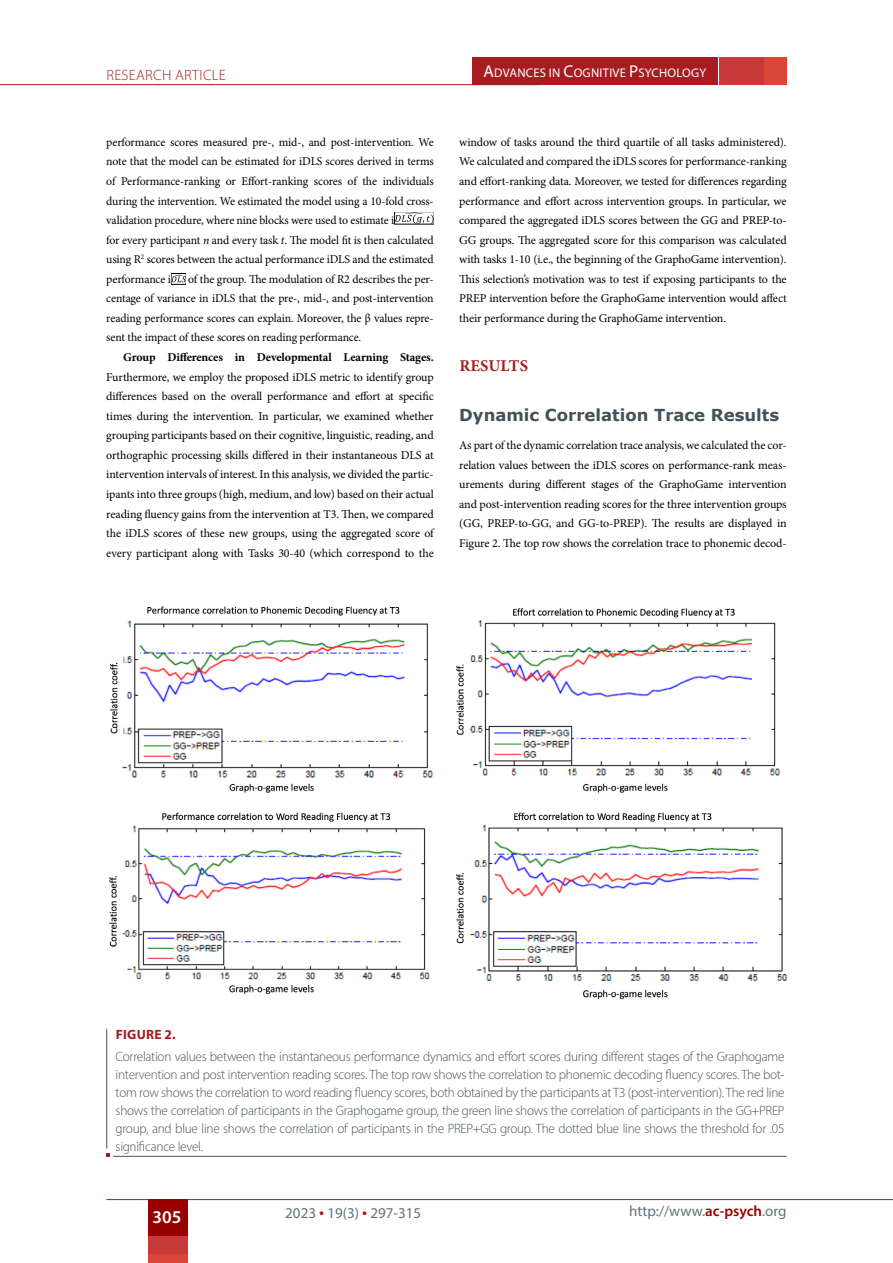
<style>
.page{position:relative;width:893px;height:1263px;background:#fff}
.page>*{position:absolute;margin:0;border:0;box-sizing:border-box;transform-origin:0 0}
.t1{font:600 18px "Myriad Pro";color:#fff}
.t2{font:700 16.5px "Verdana";color:#43525a}
.t3{font:700 16.5px "Minion Pro";letter-spacing:.01em;color:#a71c20}
.t4{font:15px "Myriad Pro";color:#5e7279}
.t5{font:300 15px "Myriad Pro";letter-spacing:.02em;color:#a71c20}
.t6{font:300 13.5px/18px "Myriad Pro";letter-spacing:-.02em;color:#43525a;text-align:justify}
.t7{font:700 13.5px "Myriad Pro";letter-spacing:.02em;color:#a71c20}
.t8{font:12.6px "Myriad Pro";letter-spacing:.02em;color:#fff}
.t9{font:12px/19.5px "Minion Pro";letter-spacing:-.01em;color:#000;text-align:justify}
.t10{font:700 12px "Minion Pro";letter-spacing:-.01em;color:#000}
.s1{font-size:17.1px}
.s2{font-style:italic}
.s3{font-size:18px;color:#a71c20}
.s4{font-weight:600;color:#980000}
</style>
<div class="page">
<div style="left:472px;top:57px;width:246px;height:28px;background:#a71c20"></div>
<hr style="left:0;top:84px;width:540px;height:1px;background:#a71c20">
<div style="left:719px;top:57px;width:44px;height:28px;background:#c73a39"></div>
<div style="left:764px;top:57px;width:23px;height:28px;background:#da4738"></div>
<hr style="left:106px;top:1199px;width:787px;height:1px;background:#a71c20">
<div style="left:148px;top:1254px;width:39px;height:9px;background:#da4738"></div>
<div style="left:148px;top:1236px;width:39px;height:17px;background:#c73a39"></div>
<div style="left:148px;top:1199px;width:39px;height:36px;background:#980000"></div>
<svg style="left:395px;top:212px;width:39px;height:12px"></svg>
<svg style="left:171px;top:274px;width:15px;height:10px"></svg>
<svg style="left:106px;top:1153px;width:4px;height:4px"></svg>
<hr style="left:106px;top:1029px;width:1px;height:120px;background:#43525a">
<hr style="left:113px;top:1156px;width:673px;height:1px;background:#43525a">
<img style="left:109px;top:606px;width:679px;height:394px">
<p class="t5" style="left:106px;top:66px;width:121px">RESEARCH ARTICLE</p>
<p class="t8" style="left:483px;top:65px;width:224px"><span class="s1">A</span>DVANCES IN <span class="s1">C</span>OGNITIVE <span class="s1">P</span>SYCHOLOGY</p>
<p class="t9" style="left:106px;top:132px;width:329px;text-align:left">performance scores measured pre-, mid-, and post-intervention. We note that the model can be estimated for iDLS scores derived in terms of Performance-ranking or Effort-ranking scores of the individuals during the intervention. We estimated the model using a 10-fold cross&shy;validation procedure, where nine blocks were used to estimate i<br>for every participant <span class="s2">n</span> and every task <span class="s2">t</span>. The model fit is then calculated using R<sup>2</sup> scores between the actual performance iDLS and the estimated performance i</p>
<p class="t9" style="left:106px;top:269px;width:329px;text-indent:82px">of the group. The modulation of R2 describes the per&shy;centage of variance in iDLS that the pre-, mid-, and post-intervention reading performance scores can explain. Moreover, the β values repre&shy;sent the impact of these scores on reading performance.</p>
<p class="t10" style="left:123px;top:349px;width:312px">Group Differences in Developmental Learning Stages.</p>
<p class="t9" style="left:106px;top:367px;width:329px">Furthermore, we employ the proposed iDLS metric to identify group differences based on the overall performance and effort at specific times during the intervention. In particular, we examined whether grouping participants based on their cognitive, linguistic, reading, and orthographic processing skills differed in their instantaneous DLS at intervention intervals of interest. In this analysis, we divided the partic&shy;ipants into three groups (high, medium, and low) based on their actual reading fluency gains from the intervention at T3. Then, we compared the iDLS scores of these new groups, using the aggregated score of every participant along with Tasks 30-40 (which correspond to the</p>
<p class="t9" style="left:459px;top:132px;width:329px">window of tasks around the third quartile of all tasks administered).<br>We calculated and compared the iDLS scores for performance-ranking and effort-ranking data. Moreover, we tested for differences regarding performance and effort across intervention groups. In particular, we compared the aggregated iDLS scores between the GG and PREP-to-GG groups. The aggregated score for this comparison was calculated with tasks 1-10 (i.e., the beginning of the GraphoGame intervention).<br>This selection’s motivation was to test if exposing participants to the PREP intervention before the GraphoGame intervention would affect their performance during the GraphoGame intervention.</p>
<h2 class="t3" style="left:459px;top:355px;width:70px">RESULTS</h2>
<h2 class="t2" style="left:459px;top:403px;width:321px">Dynamic Correlation Trace Results</h2>
<p class="t9" style="left:459px;top:435px;width:329px">As part of the dynamic correlation trace analysis, we calculated the cor&shy;relation values between the iDLS scores on performance-rank meas&shy;urements during different stages of the GraphoGame intervention and post-intervention reading scores for the three intervention groups (GG, PREP-to-GG, and GG-to-PREP). The results are displayed in Figure 2. The top row shows the correlation trace to phonemic decod-</p>
<p class="t7" style="left:116px;top:1026px;width:61px">FIGURE 2.</p>
<p class="t6" style="left:116px;top:1048px;width:670px">Correlation values between the instantaneous performance dynamics and effort scores during different stages of the Graphogame intervention and post intervention reading scores. The top row shows the correlation to phonemic decoding fluency scores. The bot&shy;tom row shows the correlation to word reading fluency scores, both obtained by the participants at T3 (post-intervention). The red line shows the correlation of participants in the Graphogame group, the green line shows the correlation of participants in the GG+PREP group, and blue line shows the correlation of participants in the PREP+GG group. The dotted blue line shows the threshold for .05 significance level.</p>
<h1 class="t1" style="left:152px;top:1205px;width:30px">305</h1>
<p class="t4" style="left:285px;top:1204px;width:138px">2023 <span class="s3">•</span> 19(3) <span class="s3">•</span> 297-315</p>
<p class="t4" style="left:629px;top:1202px;width:159px">http://www.<span class="s4">ac-psych</span>.org</p>
</div>
